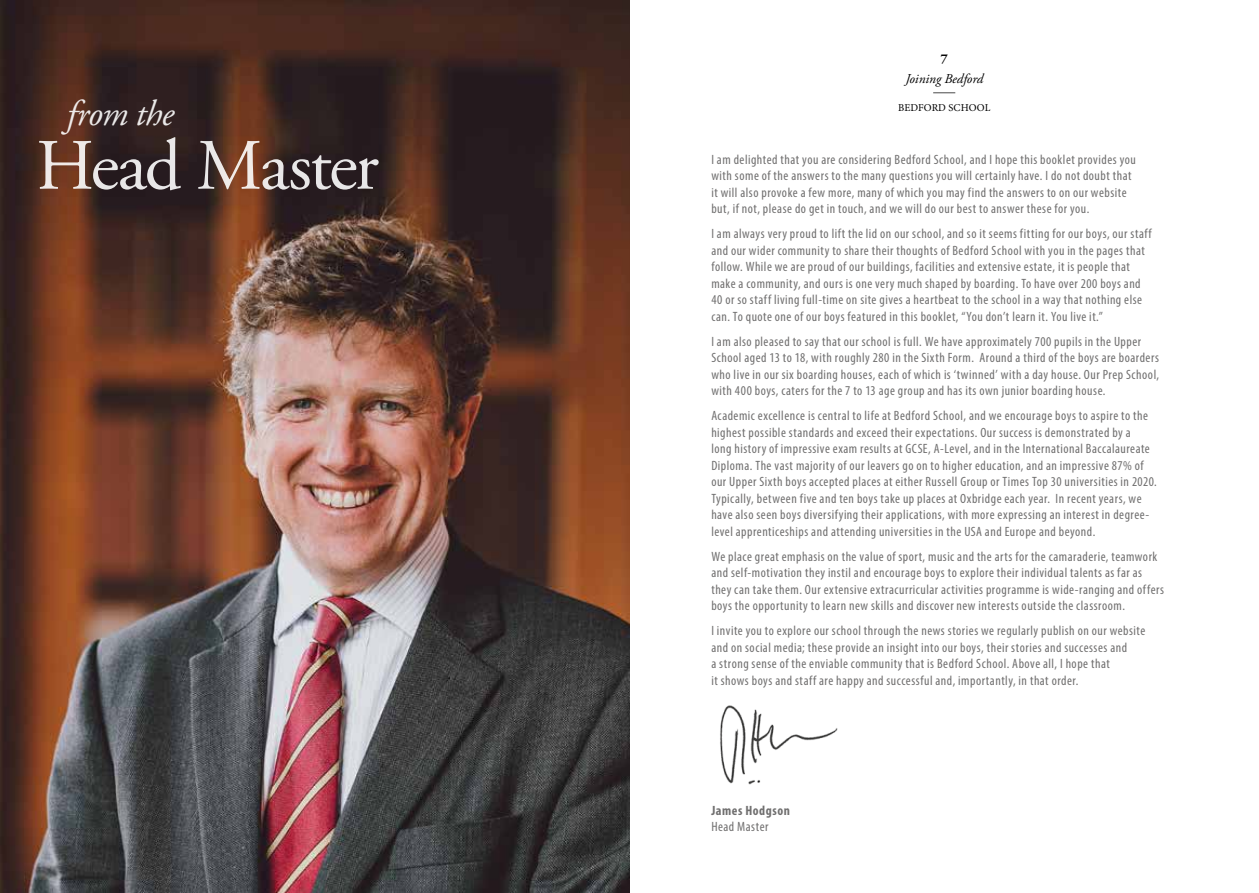
<style>
.page{position:relative;width:1259px;height:893px;background:#fff}
.page>*{position:absolute;margin:0;border:0;box-sizing:border-box;transform-origin:0 0}
.t1{font:72px "Adobe Garamond Pro";letter-spacing:-.03em;color:#fff}
.t2{font:italic 36px "Adobe Garamond Pro";letter-spacing:-.02em;color:#fff}
.t3{font:condensed 13.5px/16.5px "Myriad Pro";letter-spacing:.04em;color:#706f6f}
.t4{font:italic 13.5px "Adobe Garamond Pro";color:#000}
.t5{font:700 condensed 13.5px "Myriad Pro";letter-spacing:.04em;color:#706f6f}
.t6{font:700 13.5px "Adobe Garamond Pro";color:#000}
.t7{font:10.5px "Minion Pro";letter-spacing:.01em;color:#000}
</style>
<div class="page">
<svg style="left:933px;top:92px;width:22px;height:1px"></svg>
<img style="left:0;top:0;width:629px;height:893px">
<img style="left:720px;top:705px;width:118px;height:80px">
<h2 class="t2" style="left:67px;top:92px;width:108px">from the</h2>
<h1 class="t1" style="left:36px;top:123px;width:344px">Head Master</h1>
<p class="t6" style="left:940px;top:51px;width:9px">7</p>
<p class="t4" style="left:905px;top:70px;width:79px">Joining Bedford</p>
<p class="t7" style="left:898px;top:101px;width:94px">BEDFORD SCHOOL</p>
<p class="t3" style="left:711px;top:151px;width:426px">I am delighted that you are considering Bedford School, and I hope this booklet provides you with some of the answers to the many questions you will certainly have. I do not doubt that it will also provoke a few more, many of which you may find the answers to on our website but, if not, please do get in touch, and we will do our best to answer these for you.</p>
<p class="t3" style="left:711px;top:226px;width:442px">I am always very proud to lift the lid on our school, and so it seems fitting for our boys, our staff and our wider community to share their thoughts of Bedford School with you in the pages that follow. While we are proud of our buildings, facilities and extensive estate, it is people that make a community, and ours is one very much shaped by boarding. To have over 200 boys and 40 or so staff living full-time on site gives a heartbeat to the school in a way that nothing else can. To quote one of our boys featured in this booklet, “You don’t learn it. You live it.”</p>
<p class="t3" style="left:711px;top:333px;width:449px">I am also pleased to say that our school is full. We have approximately 700 pupils in the Upper School aged 13 to 18, with roughly 280 in the Sixth Form. Around a third of the boys are boarders who live in our six boarding houses, each of which is ‘twinned’ with a day house. Our Prep School, with 400 boys, caters for the 7 to 13 age group and has its own junior boarding house.</p>
<p class="t3" style="left:711px;top:408px;width:447px">Academic excellence is central to life at Bedford School, and we encourage boys to aspire to the highest possible standards and exceed their expectations. Our success is demonstrated by a<br>long history of impressive exam results at GCSE, A-Level, and in the International Baccalaureate Diploma. The vast majority of our leavers go on to higher education, and an impressive 87% of our Upper Sixth boys accepted places at either Russell Group or Times Top 30 universities in 2020.<br>Typically, between five and ten boys take up places at Oxbridge each year. In recent years, we have also seen boys diversifying their applications, with more expressing an interest in degree&shy;level apprenticeships and attending universities in the USA and Europe and beyond.</p>
<p class="t3" style="left:711px;top:548px;width:454px">We place great emphasis on the value of sport, music and the arts for the camaraderie, teamwork and self-motivation they instil and encourage boys to explore their individual talents as far as they can take them. Our extensive extracurricular activities programme is wide-ranging and offers boys the opportunity to learn new skills and discover new interests outside the classroom.</p>
<p class="t3" style="left:711px;top:622px;width:435px">I invite you to explore our school through the news stories we regularly publish on our website and on social media; these provide an insight into our boys, their stories and successes and<br>a strong sense of the enviable community that is Bedford School. Above all, I hope that<br>it shows boys and staff are happy and successful and, importantly, in that order.</p>
<p class="t5" style="left:711px;top:802px;width:80px">James Hodgson</p>
<p class="t3" style="left:711px;top:818px;width:59px">Head Master</p>
</div>
